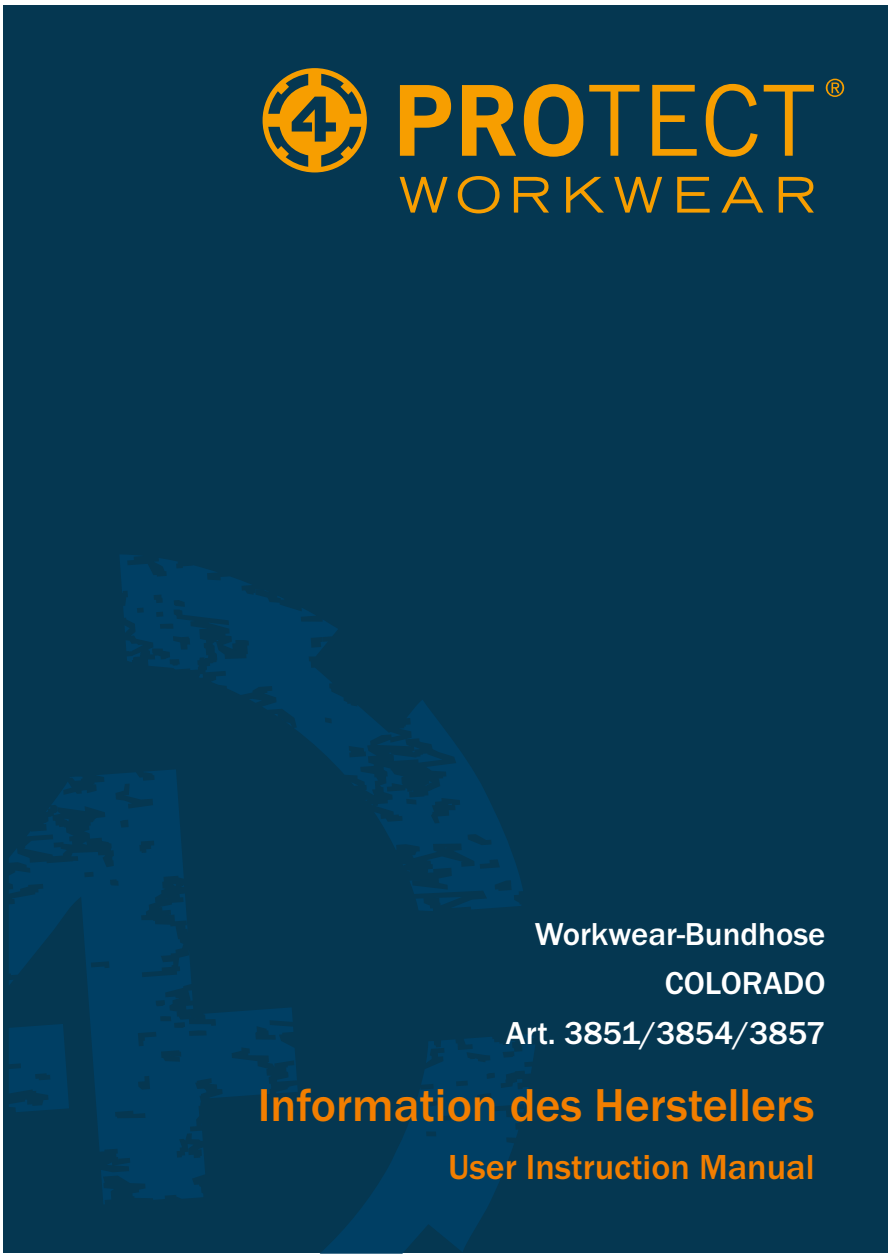
<style>
.page{position:relative;width:893px;height:1259px;background:#fff}
.page>*{position:absolute;margin:0;border:0;box-sizing:border-box;transform-origin:0 0}
.t1{font:500 47.7px "Franklin Gothic";color:#f27e00}
.t2{font:500 36px "Franklin Gothic";color:#f27e00}
.t3{font:500 33px/49.5px "Franklin Gothic";color:#fff;text-align:right}
</style>
<div class="page">
<div style="left:4px;top:6px;width:884px;height:1246px;background:#053751"></div>
<svg style="left:263px;top:68px;width:104px;height:104px"></svg>
<svg style="left:400px;top:79px;width:444px;height:78px"></svg>
<svg style="left:400px;top:176px;width:414px;height:37px"></svg>
<svg style="left:9px;top:555px;width:526px;height:698px"></svg>
<p class="t3" style="left:506px;top:911px;width:321px">Workwear-Bundhose<br>COLORADO<br>Art. 3851/3854/3857</p>
<h1 class="t1" style="left:258px;top:1087px;width:558px">Information des Herstellers</h1>
<p class="t2" style="left:448px;top:1154px;width:368px">User Instruction Manual</p>
</div>
